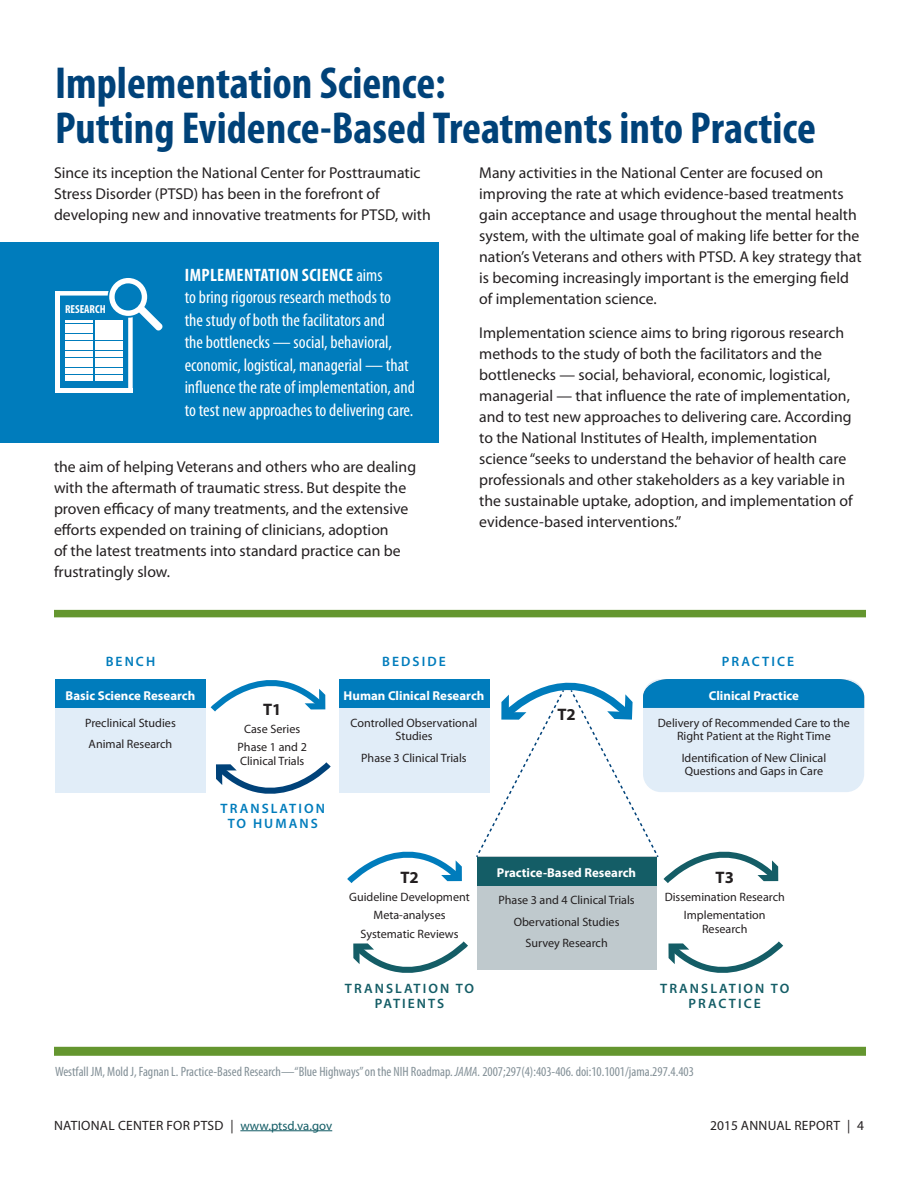
<style>
.page{position:relative;width:918px;height:1188px;background:#fff}
.page>*{position:absolute;margin:0;border:0;box-sizing:border-box;transform-origin:0 0}
.t1{font:700 condensed 45px/45px "Myriad Pro";color:#004279}
.t2{font:condensed 18px/22.5px "Myriad Pro";color:#fff}
.t3{font:700 16.65px "Myriad Pro";color:#231f20}
.t4{font:15.75px/21px "Myriad Pro";color:#231f20}
.t5{font:600 13.65px/15.1px "Myriad Pro";letter-spacing:.15em;color:#145d66;text-align:center}
.t6{font:600 13.65px/15.1px "Myriad Pro";letter-spacing:.15em;color:#007cbc;text-align:center}
.P__Citation{font:condensed 13.5px "Myriad Pro";color:#828f96}
.t7{font:13.5px "Myriad Pro";letter-spacing:.02em;color:#231f20}
.t8{font:700 12.9px "Myriad Pro";color:#fff}
.t9{font:12.15px/18.1px "Myriad Pro";color:#231f20;text-align:center}
.t10{font:700 condensed 11.7px "Myriad Pro";color:#fff}
.s1{font-weight:700}
.s2{font-style:italic}
.s3{font-size:12.75px;color:#145d66}
</style>
<div class="page">
<hr style="left:240px;top:1130px;width:92px;height:1px;background:#145d66">
<div style="left:0;top:242px;width:439px;height:201px;background:#007cbc"></div>
<div style="left:54px;top:610px;width:812px;height:7px;background:#64962f"></div>
<div style="left:54px;top:1047px;width:812px;height:9px;background:#64962f"></div>
<svg style="left:56px;top:278px;width:107px;height:115px"></svg>
<div style="left:55px;top:679px;width:151px;height:113px;background:#e1edf8"></div>
<div style="left:55px;top:679px;width:151px;height:29px;background:#007cbc"></div>
<div style="left:339px;top:679px;width:150px;height:113px;background:#e1edf8"></div>
<div style="left:339px;top:679px;width:150px;height:29px;background:#007cbc"></div>
<div style="left:477px;top:857px;width:179px;height:113px;background:#bfc9cd"></div>
<svg style="left:210px;top:680px;width:116px;height:32px"></svg>
<svg style="left:216px;top:762px;width:115px;height:32px"></svg>
<svg style="left:347px;top:851px;width:115px;height:32px"></svg>
<svg style="left:353px;top:941px;width:115px;height:32px"></svg>
<svg style="left:668px;top:941px;width:116px;height:32px"></svg>
<svg style="left:475px;top:679px;width:389px;height:208px"></svg>
<h2 class="t1" style="left:55px;top:60px;width:762px">Implementation Science:<br>Putting Evidence-Based Treatments into Practice</h2>
<p class="t4" style="left:54px;top:162px;width:378px">Since its inception the National Center for Posttraumatic<br>Stress Disorder (PTSD) has been in the forefront of developing new and innovative treatments for PTSD, with</p>
<p class="t4" style="left:479px;top:162px;width:384px">Many activities in the National Center are focused on improving the rate at which evidence-based treatments gain acceptance and usage throughout the mental health system, with the ultimate goal of making life better for the nation’s Veterans and others with PTSD. A key strategy that is becoming increasingly important is the emerging field of implementation science.</p>
<p class="t4" style="left:479px;top:322px;width:375px">Implementation science aims to bring rigorous research methods to the study of both the facilitators and the bottlenecks — social, behavioral, economic, logistical, managerial — that influence the rate of implementation, and to test new approaches to delivering care. According to the National Institutes of Health, implementation science “seeks to understand the behavior of health care professionals and other stakeholders as a key variable in the sustainable uptake, adoption, and implementation of evidence-based interventions.”</p>
<p class="t2" style="left:185px;top:263px;width:232px"><span class="s1">IMPLEMENTATION SCIENCE</span>aims<br>to bring rigorous research methods to<br>the study of both the facilitators and<br>the bottlenecks — social, behavioral, economic, logistical, managerial — that influence the rate of implementation, and to test new approaches to delivering care.</p>
<p class="t10" style="left:65px;top:302px;width:42px">RESEARCH</p>
<p class="t4" style="left:54px;top:456px;width:364px">the aim of helping Veterans and others who are dealing with the aftermath of traumatic stress. But despite the proven efficacy of many treatments, and the extensive efforts expended on training of clinicians, adoption<br>of the latest treatments into standard practice can be frustratingly slow.</p>
<p class="t6" style="left:106px;top:653px;width:51px">BENCH</p>
<p class="t6" style="left:382px;top:653px;width:65px">BEDSIDE</p>
<p class="t6" style="left:722px;top:653px;width:74px">PRACTICE</p>
<p class="t8" style="left:66px;top:687px;width:131px">Basic Science Research</p>
<p class="t9" style="left:85px;top:712px;width:92px;line-height:21.1px;text-align:left">Preclinical Studies<br>Animal Research</p>
<p class="t3" style="left:263px;top:698px;width:20px">T1</p>
<p class="t9" style="left:238px;top:720px;width:71px">Case Series<br>Phase 1 and 2</p>
<p class="t9" style="left:240px;top:751px;width:66px">Clinical Trials</p>
<p class="t6" style="left:221px;top:800px;width:106px">TRANSLATION<br>TO HUMANS</p>
<p class="t8" style="left:344px;top:687px;width:142px">Human Clinical Research</p>
<p class="t9" style="left:351px;top:716px;width:128px;line-height:13.6px">Controlled Observational<br>Studies</p>
<p class="t9" style="left:361px;top:748px;width:107px">Phase 3 Clinical Trials</p>
<p class="t3" style="left:557px;top:703px;width:20px">T2</p>
<p class="t8" style="left:709px;top:687px;width:92px">Clinical Practice</p>
<p class="t9" style="left:658px;top:716px;width:194px;line-height:13.6px">Delivery of Recommended Care to the<br>Right Patient at the Right Time</p>
<p class="t9" style="left:682px;top:751px;width:146px;line-height:13.6px;text-align:left">Identification of New Clinical<br>Questions and Gaps in Care</p>
<p class="t3" style="left:400px;top:867px;width:20px">T2</p>
<p class="t9" style="left:349px;top:888px;width:122px">Guideline Development<br>Meta-analyses<br>Systematic Reviews</p>
<p class="t8" style="left:497px;top:864px;width:141px">Practice-Based Research</p>
<p class="t9" style="left:498px;top:889px;width:138px;line-height:21.1px">Phase 3 and 4 Clinical Trials<br>Obervational Studies<br>Survey Research</p>
<p class="t3" style="left:716px;top:867px;width:20px">T3</p>
<p class="t9" style="left:665px;top:888px;width:122px">Dissemination Research<br>Implementation</p>
<p class="t9" style="left:702px;top:920px;width:47px">Research</p>
<p class="t5" style="left:345px;top:980px;width:131px">TRANSLATION TO<br>PATIENTS</p>
<p class="t5" style="left:660px;top:980px;width:131px">TRANSLATION TO<br>PRACTICE</p>
<p class="P__Citation" style="left:55px;top:1064px;width:640px">Westfall JM, Mold J, Fagnan L. Practice-Based Research—“Blue Highways” on the NIH Roadmap. <span class="s2">JAMA.</span> 2007;297(4):403-406. doi:10.1001/jama.297.4.403</p>
<p class="t7" style="left:54px;top:1117px;width:280px">NATIONAL CENTER FOR PTSD | <span class="s3">www.ptsd.va.gov</span></p>
<p class="t7" style="left:710px;top:1117px;width:155px">2015 ANNUAL REPORT | 4</p>
</div>
